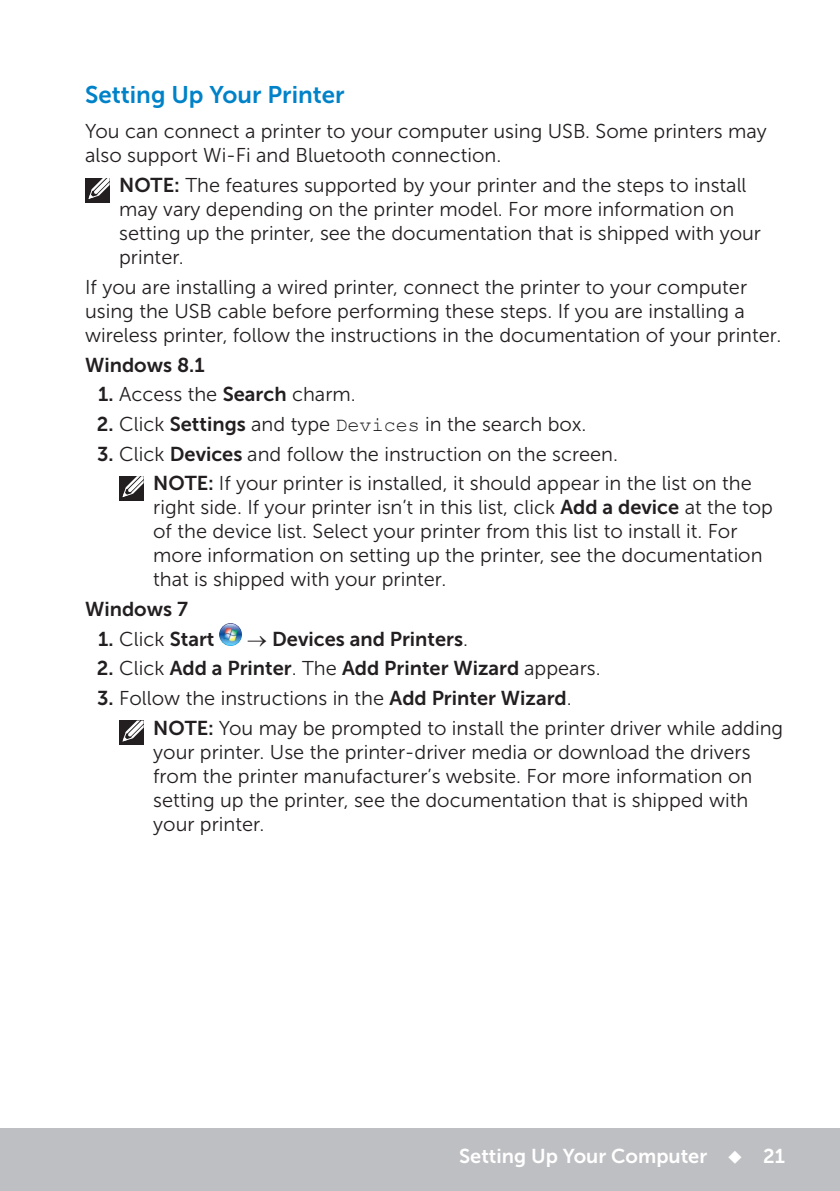
<style>
.page{position:relative;width:840px;height:1191px;background:#fff}
.page>*{position:absolute;margin:0;border:0;box-sizing:border-box;transform-origin:0 0}
.Head2{font:24px "Museo Sans For Dell 700";color:#0082c8}
.Note_indent{font:20px/24px "Museo Sans For Dell 300";color:#231f20}
.Paragraph{font:20px/24px "Museo Sans For Dell 300";color:#231f20}
.Note{font:20px/24px "Museo Sans For Dell 300";color:#231f20}
.Paragraph-2{font:20px "Museo Sans For Dell 700";color:#231f20}
.t1{font:20px "Museo Sans For Dell 700";color:#fff}
.s1{font-family:"Museo Sans For Dell 700"}
.s2{font-family:"Courier New"}
.s3{font-family:"Museo Sans For Dell 300"}
</style>
<div class="page">
<div style="left:0;top:1128px;width:839px;height:63px;background:#bebfc2"></div>
<img style="left:219px;top:623px;width:22px;height:22px">
<div style="left:85px;top:178px;width:24px;height:24px;background:#231f20"></div>
<svg style="left:88px;top:178px;width:22px;height:22px"></svg>
<div style="left:119px;top:476px;width:24px;height:24px;background:#231f20"></div>
<svg style="left:122px;top:476px;width:22px;height:22px"></svg>
<div style="left:119px;top:720px;width:24px;height:25px;background:#231f20"></div>
<svg style="left:122px;top:720px;width:22px;height:22px"></svg>
<p class="Head2" style="left:85px;top:81px;width:261px">Setting Up Your Printer</p>
<p class="Paragraph" style="left:85px;top:120px;width:683px">You can connect a printer to your computer using USB. Some printers may also support Wi- Fi and Bluetooth connection.</p>
<p class="Note" style="left:119px;top:173px;width:643px"><span class="s1">NOTE:</span> The features supported by your printer and the steps to install may vary depending on the printer model. For more information on setting up the printer, see the documentation that is shipped with your printer.</p>
<p class="Paragraph" style="left:85px;top:275px;width:697px">If you are installing a wired printer, connect the printer to your computer using the USB cable before performing these steps. If you are installing a wireless printer, follow the instructions in the documentation of your printer.</p>
<p class="Paragraph-2" style="left:85px;top:353px;width:121px">Windows 8.1</p>
<p class="Note_indent" style="left:98px;top:382px;width:259px"><span class="s1">1.</span> Access the <span class="s1">Search</span> charm.</p>
<p class="Note_indent" style="left:97px;top:412px;width:491px"><span class="s1">2.</span> Click <span class="s1">Settings</span> and type <span class="s2">Devices</span> in the search box.</p>
<p class="Note_indent" style="left:97px;top:442px;width:522px"><span class="s1">3.</span> Click <span class="s1">Devices</span> and follow the instruction on the screen.</p>
<p class="Note_indent" style="left:153px;top:471px;width:621px"><span class="s1">NOTE:</span> If your printer is installed, it should appear in the list on the right side. If your printer isn’t in this list, click <span class="s1">Add a device</span> at the top of the device list. Select your printer from this list to install it. For more information on setting up the printer, see the documentation that is shipped with your printer.</p>
<p class="Paragraph-2" style="left:85px;top:598px;width:104px">Windows 7</p>
<p class="Paragraph-2" style="left:98px;top:627px;width:118px">1. <span class="s3">Click</span> Start</p>
<p class="Paragraph-2" style="left:247px;top:627px;width:222px">→ Devices and Printers<span class="s3">.</span></p>
<p class="Paragraph-2" style="left:97px;top:657px;width:505px">2. <span class="s3">Click</span> Add a Printer<span class="s3">. The</span> Add Printer Wizard <span class="s3">appears.</span></p>
<p class="Note_indent" style="left:97px;top:686px;width:476px"><span class="s1">3.</span> Follow the instructions in the <span class="s1">Add Printer Wizard</span>.</p>
<p class="Note_indent" style="left:153px;top:716px;width:631px"><span class="s1">NOTE:</span> You may be prompted to install the printer driver while adding your printer. Use the printer- driver media or download the drivers from the printer manufacturer’s website. For more information on setting up the printer, see the documentation that is shipped with your printer.</p>
<p class="t1" style="left:459px;top:1144px;width:327px">Setting Up Your Computer ◆ 21</p>
</div>
